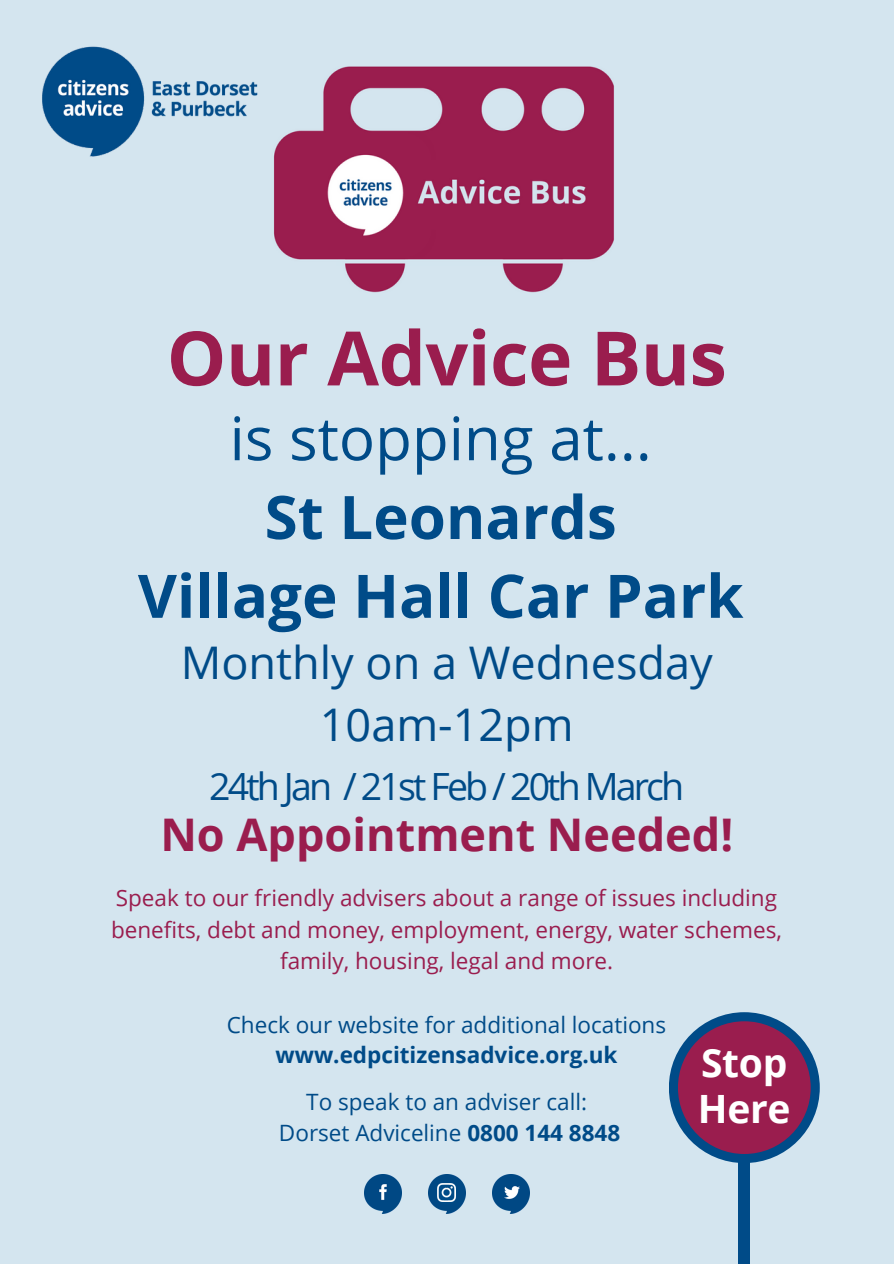
<style>
.page{position:relative;width:894px;height:1264px;background:#fff}
.page>*{position:absolute;margin:0;border:0;box-sizing:border-box;transform-origin:0 0}
.t1{font:700 75px "Open Sans";letter-spacing:-.005em;color:#9a1d4e}
.t2{font:700 60px "Open Sans";color:#004b88}
.t3{font:60px "Open Sans";color:#004b88}
.t4{font:45px "Open Sans";color:#004b88}
.t5{font:700 45px "Open Sans";color:#9a1d4e}
.t6{font:700 39px "Open Sans";letter-spacing:-.01em;color:#fff}
.t7{font:37.5px "Open Sans";letter-spacing:-.075em;color:#004b88}
.t8{font:22.5px/31.5px "Open Sans";color:#9a1d4e;text-align:center}
.t9{font:22.5px "Open Sans";color:#004b88}
.t10{font:700 22.5px "Open Sans";color:#004b88}
.s1{font-weight:700}
</style>
<div class="page">
<div style="left:0;top:0;width:893px;height:1263px;background:#d4e5ef"></div>
<img style="left:42px;top:46px;width:216px;height:111px">
<img style="left:364px;top:1174px;width:37px;height:39px">
<img style="left:492px;top:1174px;width:37px;height:39px">
<img style="left:428px;top:1174px;width:37px;height:39px">
<svg style="left:436px;top:1183px;width:21px;height:21px"></svg>
<img style="left:437px;top:1183px;width:19px;height:18px">
<div style="left:738px;top:1151px;width:11px;height:112px;background:#004b88"></div>
<div style="left:668px;top:1012px;width:151px;height:151px;background:#004b88;border-radius:50%"></div>
<div style="left:677px;top:1021px;width:133px;height:132px;background:#9a1d4e;border-radius:50%"></div>
<img style="left:274px;top:67px;width:340px;height:225px">
<p class="t1" style="left:167px;top:305px;width:561px">Our Advice Bus</p>
<p class="t3" style="left:229px;top:396px;width:423px">is stopping at...</p>
<p class="t2" style="left:264px;top:475px;width:353px">St Leonards</p>
<p class="t2" style="left:138px;top:553px;width:607px">Village Hall Car Park</p>
<p class="t4" style="left:181px;top:630px;width:533px">Monthly on a Wednesday</p>
<p class="t4" style="left:320px;top:692px;width:255px">10am-12pm</p>
<p class="t7" style="left:209px;top:759px;width:476px">24th Jan / 21st Feb / 20th March</p>
<p class="t5" style="left:160px;top:803px;width:574px">No Appointment Needed!</p>
<p class="t8" style="left:111px;top:881px;width:672px">Speak to our friendly advisers about a range of issues including benefits, debt and money, employment, energy, water schemes, family, housing, legal and more.</p>
<p class="t9" style="left:227px;top:1009px;width:441px">Check our website for additional locations</p>
<p class="t10" style="left:275px;top:1038px;width:343px">www.edpcitizensadvice.org.uk</p>
<p class="t9" style="left:306px;top:1085px;width:282px">To speak to an adviser call:</p>
<p class="t9" style="left:279px;top:1117px;width:343px">Dorset Adviceline <span class="s1">0800 144 8848</span></p>
<p class="t6" style="left:701px;top:1035px;width:88px">Stop</p>
<p class="t6" style="left:697px;top:1081px;width:94px">Here</p>
</div>
